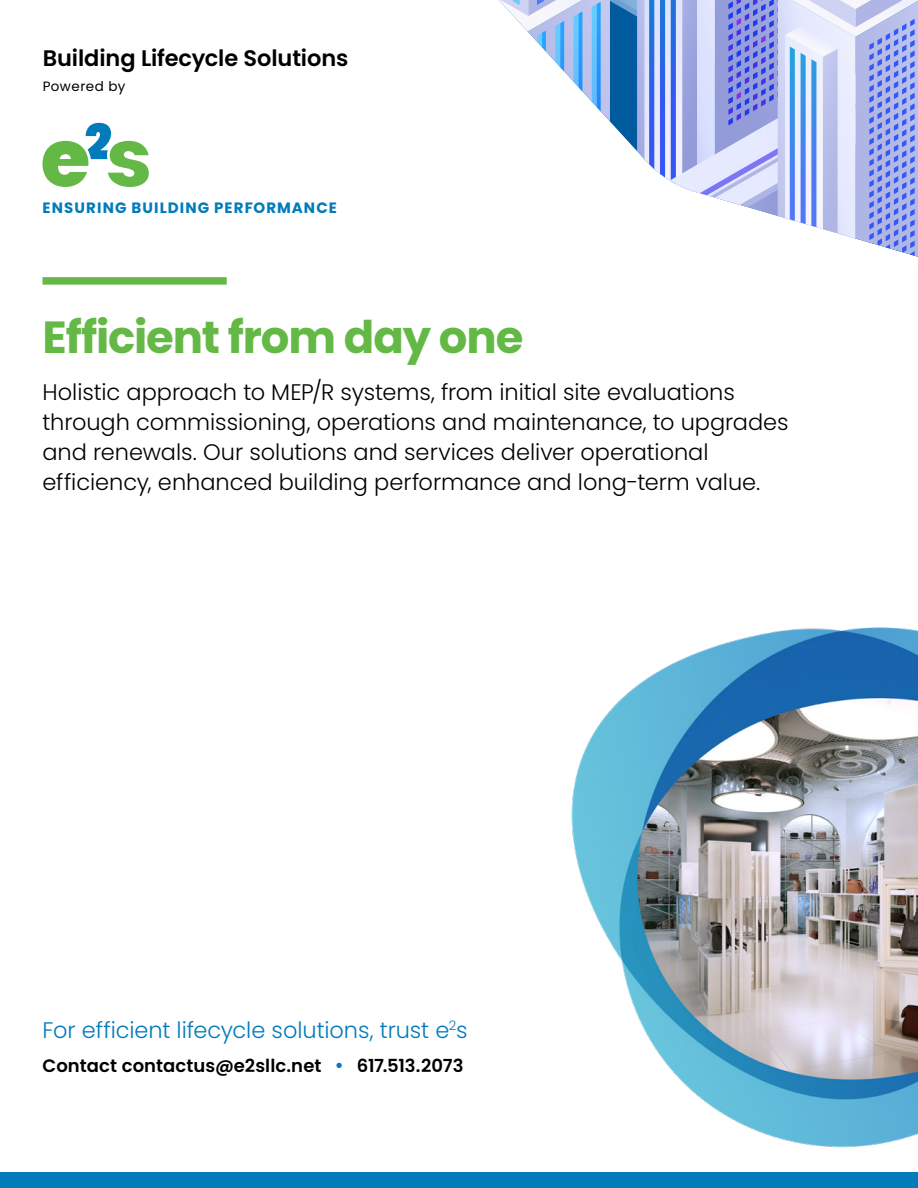
<style>
.page{position:relative;width:918px;height:1188px;background:#fff}
.page>*{position:absolute;margin:0;border:0;box-sizing:border-box;transform-origin:0 0}
.t1{font:700 45px "Poppins";letter-spacing:-.025em;color:#64b946}
.t2{font:300 22.5px/30px "Poppins";color:#000}
.t3{font:300 22.5px "Poppins";letter-spacing:-.005em;color:#017bb9}
.t4{font:600 22.5px "Poppins";letter-spacing:-.005em;color:#000}
.t5{font:600 18px "Poppins";letter-spacing:.005em;color:#000}
.t6{font:700 15px "Poppins";letter-spacing:.075em;color:#017bb9}
.t7{font:13.5px "Poppins";letter-spacing:.03em;color:#000}
.s1{color:#017bb9}
</style>
<div class="page">
<div style="left:0;top:1172px;width:918px;height:16px;background:#017bb9"></div>
<img style="left:571px;top:627px;width:347px;height:521px">
<svg style="left:610px;top:0;width:27px;height:151px;background:#1f6faa"></svg>
<svg style="left:637px;top:0;width:281px;height:257px"></svg>
<svg style="left:499px;top:0;width:111px;height:122px"></svg>
<svg style="left:43px;top:123px;width:106px;height:64px"></svg>
<div style="left:43px;top:277px;width:184px;height:8px;background:#64b946"></div>
<p class="t4" style="left:43px;top:45px;width:307px">Building Lifecycle Solutions</p>
<p class="t7" style="left:43px;top:78px;width:84px">Powered by</p>
<p class="t6" style="left:43px;top:199px;width:296px">ENSURING BUILDING PERFORMANCE</p>
<h1 class="t1" style="left:43px;top:311px;width:483px">Efficient from day one</h1>
<p class="t2" style="left:43px;top:377px;width:748px">Holistic approach to MEP/R systems, from initial site evaluations through commissioning, operations and maintenance, to upgrades and renewals. Our solutions and services deliver operational efficiency, enhanced building performance and long-term value.</p>
<p class="t3" style="left:43px;top:1017px;width:427px">For efficient lifecycle solutions, trust e<sup>2</sup>s</p>
<p class="t5" style="left:43px;top:1055px;width:422px">Contact contactus@e2sllc.net <span class="s1">•</span> 617.513.2073</p>
</div>
